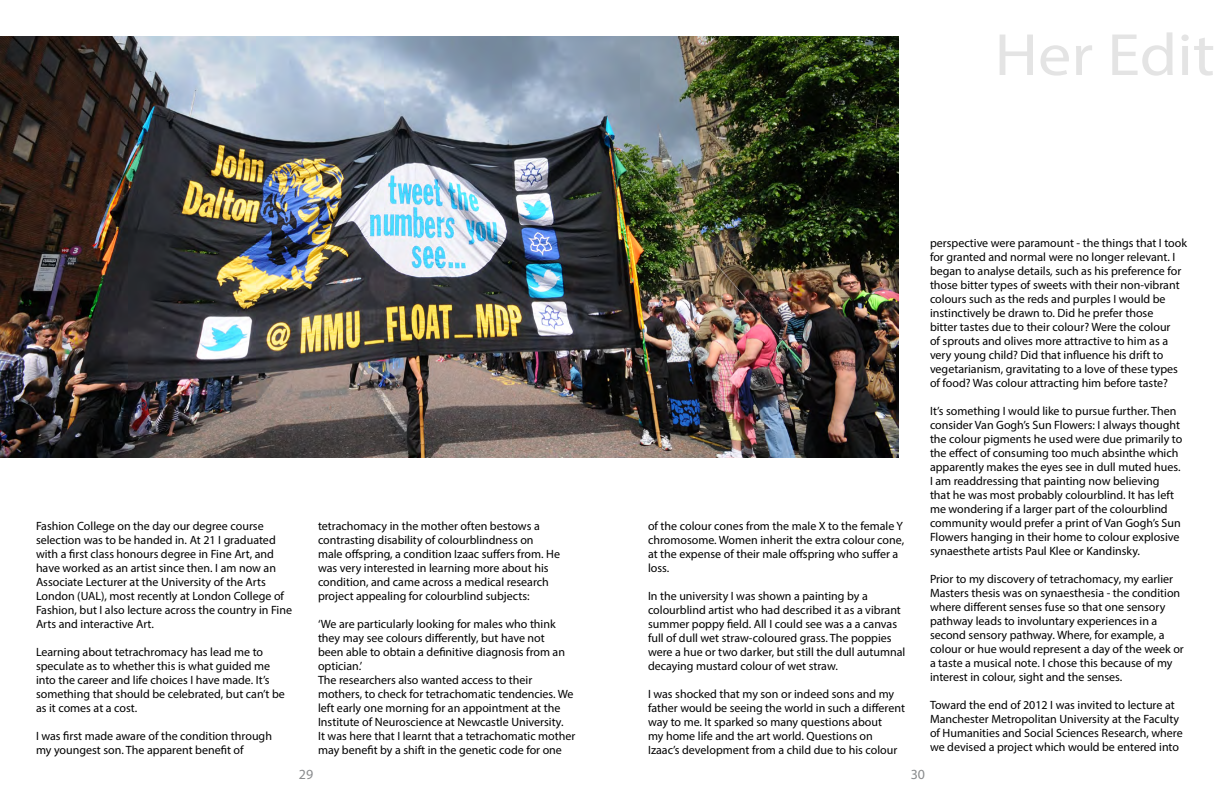
<style>
.page{position:relative;width:1224px;height:792px;background:#fff}
.page>*{position:absolute;margin:0;border:0;box-sizing:border-box;transform-origin:0 0}
.t1{font:60px "Myriad Pro";color:#e4e4e4;scale:1.11 1}
.t2{font:14px "Myriad Pro";color:#8a8c8e}
.t3{font:12px/14px "Myriad Pro";color:#000}
</style>
<div class="page">
<img style="left:0;top:36px;width:899px;height:421px">
<p class="t3" style="left:36px;top:519px;width:258px">Fashion College on the day our degree course selection was to be handed in. At 21 I graduated with a first class honours degree in Fine Art, and have worked as an artist since then. I am now an Associate Lecturer at the University of the Arts London (UAL), most recently at London College of Fashion, but I also lecture across the country in Fine Arts and interactive Art.</p>
<p class="t3" style="left:36px;top:645px;width:250px">Learning about tetrachromacy has lead me to speculate as to whether this is what guided me into the career and life choices I have made. It’s something that should be celebrated, but can’t be as it comes at a cost.</p>
<p class="t3" style="left:36px;top:729px;width:238px">I was first made aware of the condition through my youngest son. The apparent benefit of</p>
<p class="t3" style="left:318px;top:519px;width:244px">tetrachomacy in the mother often bestows a contrasting disability of colourblindness on male offspring, a condition Izaac suffers from. He was very interested in learning more about his condition, and came across a medical research project appealing for colourblind subjects:</p>
<p class="t3" style="left:318px;top:617px;width:259px">‘We are particularly looking for males who think they may see colours differently, but have not<br>been able to obtain a definitive diagnosis from an optician.’<br>The researchers also wanted access to their mothers, to check for tetrachomatic tendencies. We left early one morning for an appointment at the Institute of Neuroscience at Newcastle University.<br>It was here that I learnt that a tetrachomatic mother may benefit by a shift in the genetic code for one</p>
<h1 class="t1" style="left:995px;top:18px;width:200px">Her Edit</h1>
<p class="t3" style="left:648px;top:519px;width:258px">of the colour cones from the male X to the female Y chromosome. Women inherit the extra colour cone, at the expense of their male offspring who suffer a loss.</p>
<p class="t3" style="left:648px;top:589px;width:259px">In the university I was shown a painting by a colourblind artist who had described it as a vibrant summer poppy field. All I could see was a a canvas full of dull wet straw-coloured grass. The poppies were a hue or two darker, but still the dull autumnal decaying mustard colour of wet straw.</p>
<p class="t3" style="left:648px;top:687px;width:259px">I was shocked that my son or indeed sons and my father would be seeing the world in such a different way to me. It sparked so many questions about<br>my home life and the art world. Questions on Izaac’s development from a child due to his colour</p>
<p class="t3" style="left:930px;top:236px;width:259px">perspective were paramount - the things that I took for granted and normal were no longer relevant. I began to analyse details, such as his preference for those bitter types of sweets with their non-vibrant colours such as the reds and purples I would be instinctively be drawn to. Did he prefer those<br>bitter tastes due to their colour? Were the colour<br>of sprouts and olives more attractive to him as a very young child? Did that influence his drift to vegetarianism, gravitating to a love of these types of food? Was colour attracting him before taste?</p>
<p class="t3" style="left:930px;top:404px;width:254px">It’s something I would like to pursue further. Then consider Van Gogh’s Sun Flowers: I always thought the colour pigments he used were due primarily to the effect of consuming too much absinthe which apparently makes the eyes see in dull muted hues.<br>I am readdressing that painting now believing that he was most probably colourblind. It has left me wondering if a larger part of the colourblind community would prefer a print of Van Gogh’s Sun Flowers hanging in their home to colour explosive synaesthete artists Paul Klee or Kandinsky.</p>
<p class="t3" style="left:930px;top:572px;width:255px">Prior to my discovery of tetrachomacy, my earlier Masters thesis was on synaesthesia - the condition where different senses fuse so that one sensory pathway leads to involuntary experiences in a second sensory pathway. Where, for example, a colour or hue would represent a day of the week or a taste a musical note. I chose this because of my interest in colour, sight and the senses.</p>
<p class="t3" style="left:930px;top:698px;width:254px">Toward the end of 2012 I was invited to lecture at Manchester Metropolitan University at the Faculty of Humanities and Social Sciences Research, where we devised a project which would be entered into</p>
<p class="t2" style="left:299px;top:766px;width:16px">29</p>
<p class="t2" style="left:911px;top:766px;width:16px">30</p>
</div>
